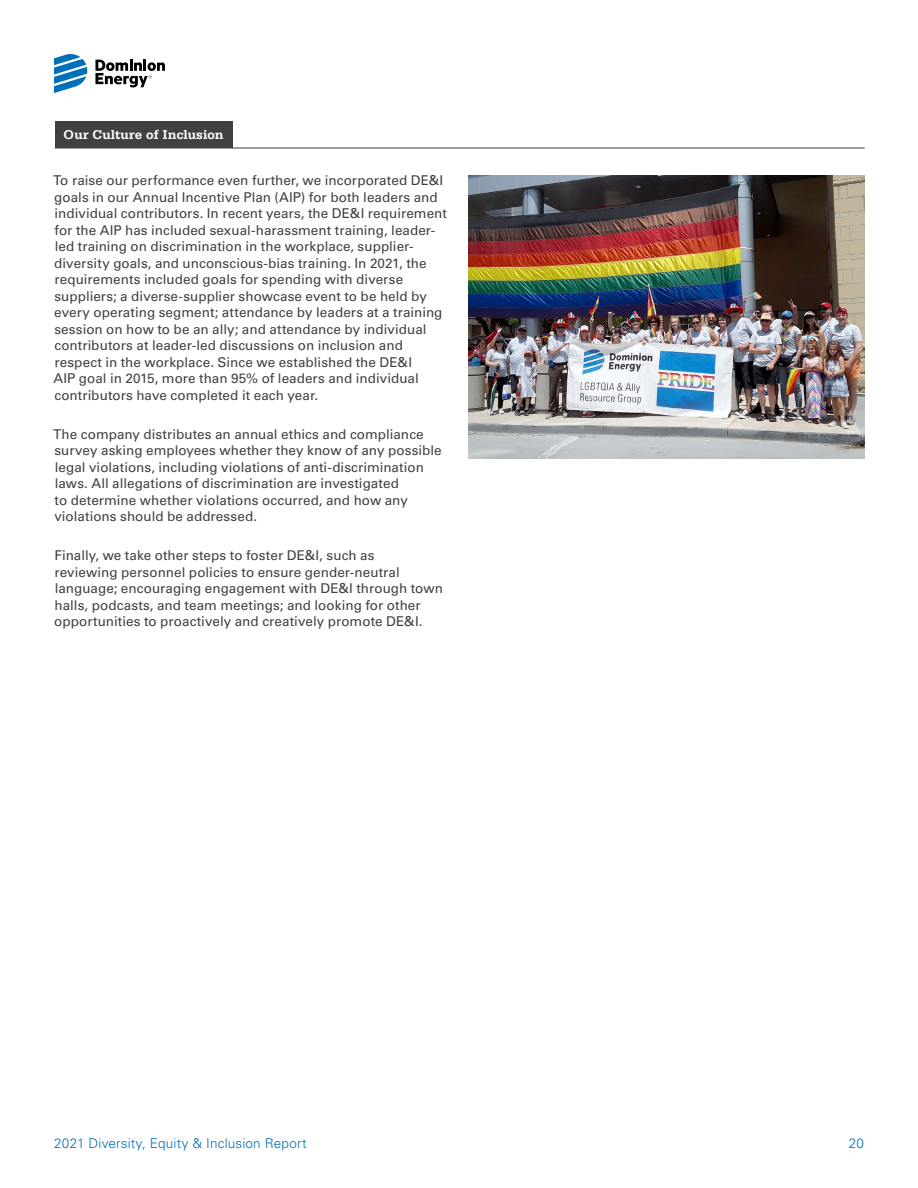
<style>
.page{position:relative;width:918px;height:1188px;background:#fff}
.page>*{position:absolute;margin:0;border:0;box-sizing:border-box;transform-origin:0 0}
.Body-Copy_Paragraph{font:13.5px/16.5px "Univers LT Std";color:#414042}
.t1{font:300 13.5px "Univers LT Std";letter-spacing:.015em;color:#0070b9}
.Section_Header{font:700 13.5px "Serifa Std";letter-spacing:.005em;color:#fff}
</style>
<div class="page">
<svg style="left:54px;top:54px;width:33px;height:39px"></svg>
<svg style="left:95px;top:60px;width:70px;height:27px"></svg>
<div style="left:55px;top:121px;width:178px;height:26px;background:#414042"></div>
<hr style="left:55px;top:148px;width:810px;height:1px;background:#414042">
<img style="left:469px;top:176px;width:396px;height:283px">
<p class="Section_Header" style="left:64px;top:127px;width:162px">Our Culture of Inclusion</p>
<p class="Body-Copy_Paragraph" style="left:53px;top:172px;width:395px">To raise our performance even further, we incorporated DE&amp;I goals in our Annual Incentive Plan (AIP) for both leaders and individual contributors. In recent years, the DE&amp;I requirement for the AIP has included sexual-harassment training, leader&shy;led training on discrimination in the workplace, supplier&shy;diversity goals, and unconscious-bias training. In 2021, the requirements included goals for spending with diverse suppliers; a diverse-supplier showcase event to be held by every operating segment; attendance by leaders at a training session on how to be an ally; and attendance by individual contributors at leader-led discussions on inclusion and respect in the workplace. Since we established the DE&amp;I<br>AIP goal in 2015, more than 95% of leaders and individual contributors have completed it each year.</p>
<p class="Body-Copy_Paragraph" style="left:53px;top:426px;width:390px">The company distributes an annual ethics and compliance survey asking employees whether they know of any possible legal violations, including violations of anti-discrimination laws. All allegations of discrimination are investigated<br>to determine whether violations occurred, and how any violations should be addressed.</p>
<p class="Body-Copy_Paragraph" style="left:54px;top:547px;width:390px">Finally, we take other steps to foster DE&amp;I, such as<br>reviewing personnel policies to ensure gender-neutral language; encouraging engagement with DE&amp;I through town halls, podcasts, and team meetings; and looking for other opportunities to proactively and creatively promote DE&amp;I.</p>
<p class="t1" style="left:54px;top:1135px;width:254px">2021 Diversity, Equity &amp; Inclusion Report</p>
<p class="t1" style="left:849px;top:1135px;width:17px">20</p>
</div>
